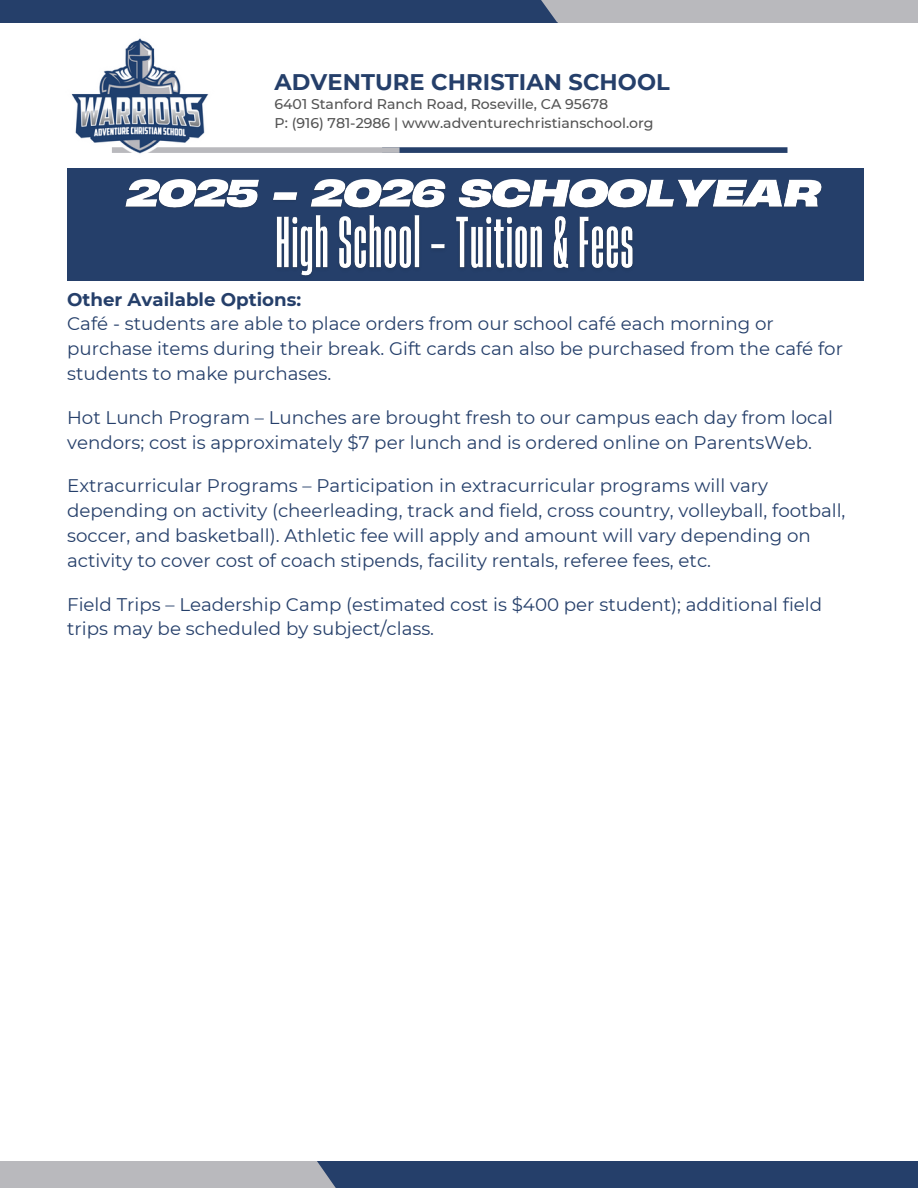
<style>
.page{position:relative;width:918px;height:1188px;background:#fff}
.page>*{position:absolute;margin:0;border:0;box-sizing:border-box;transform-origin:0 0}
.t1{font:700 22.5px "Montserrat";letter-spacing:.005em;color:#253f6a}
.t2{font:18.3px/24.8px "Montserrat";color:#253f6a}
.t3{font:500 14.1px "Montserrat";color:#545454}
.s1{font-weight:700}
</style>
<div class="page">
<div style="left:107px;top:1161px;width:811px;height:27px;background:#253f6a"></div>
<div style="left:0;top:1161px;width:317px;height:27px;background:#b9b9bd"></div>
<svg style="left:317px;top:1161px;width:19px;height:27px"></svg>
<div style="left:0;top:0;width:811px;height:23px;background:#253f6a"></div>
<div style="left:558px;top:0;width:360px;height:23px;background:#b9b9bd"></div>
<svg style="left:541px;top:0;width:17px;height:23px"></svg>
<div style="left:382px;top:147px;width:405px;height:6px;background:#253f6a"></div>
<div style="left:112px;top:147px;width:288px;height:6px;background:#b9b9bd"></div>
<img style="left:71px;top:38px;width:158px;height:116px">
<div style="left:67px;top:168px;width:797px;height:112px;background:#253f6a"></div>
<img style="left:125px;top:179px;width:697px;height:29px">
<img style="left:269px;top:195px;width:370px;height:86px">
<p class="t1" style="left:275px;top:69px;width:397px">ADVENTURE CHRISTIAN SCHOOL</p>
<p class="t3" style="left:275px;top:96px;width:335px">6401 Stanford Ranch Road, Roseville, CA 95678</p>
<h4 class="t3" style="left:275px;top:115px;width:381px">P: (916) 781-2986 | www.adventurechristianschool.org</h4>
<p class="t2" style="left:67px;top:287px;width:777px"><span class="s1">Other Available Options:<br></span>Café - students are able to place orders from our school café each morning or purchase items during their break. Gift cards can also be purchased from the café for students to make purchases.</p>
<p class="t2" style="left:67px;top:405px;width:767px">Hot Lunch Program – Lunches are brought fresh to our campus each day from local vendors; cost is approximately $7 per lunch and is ordered online on ParentsWeb.</p>
<p class="t2" style="left:67px;top:473px;width:780px">Extracurricular Programs – Participation in extracurricular programs will vary depending on activity (cheerleading, track and field, cross country, volleyball, football, soccer, and basketball). Athletic fee will apply and amount will vary depending on activity to cover cost of coach stipends, facility rentals, referee fees, etc.</p>
<p class="t2" style="left:67px;top:592px;width:757px">Field Trips – Leadership Camp (estimated cost is $400 per student); additional field trips may be scheduled by subject/class.</p>
</div>
